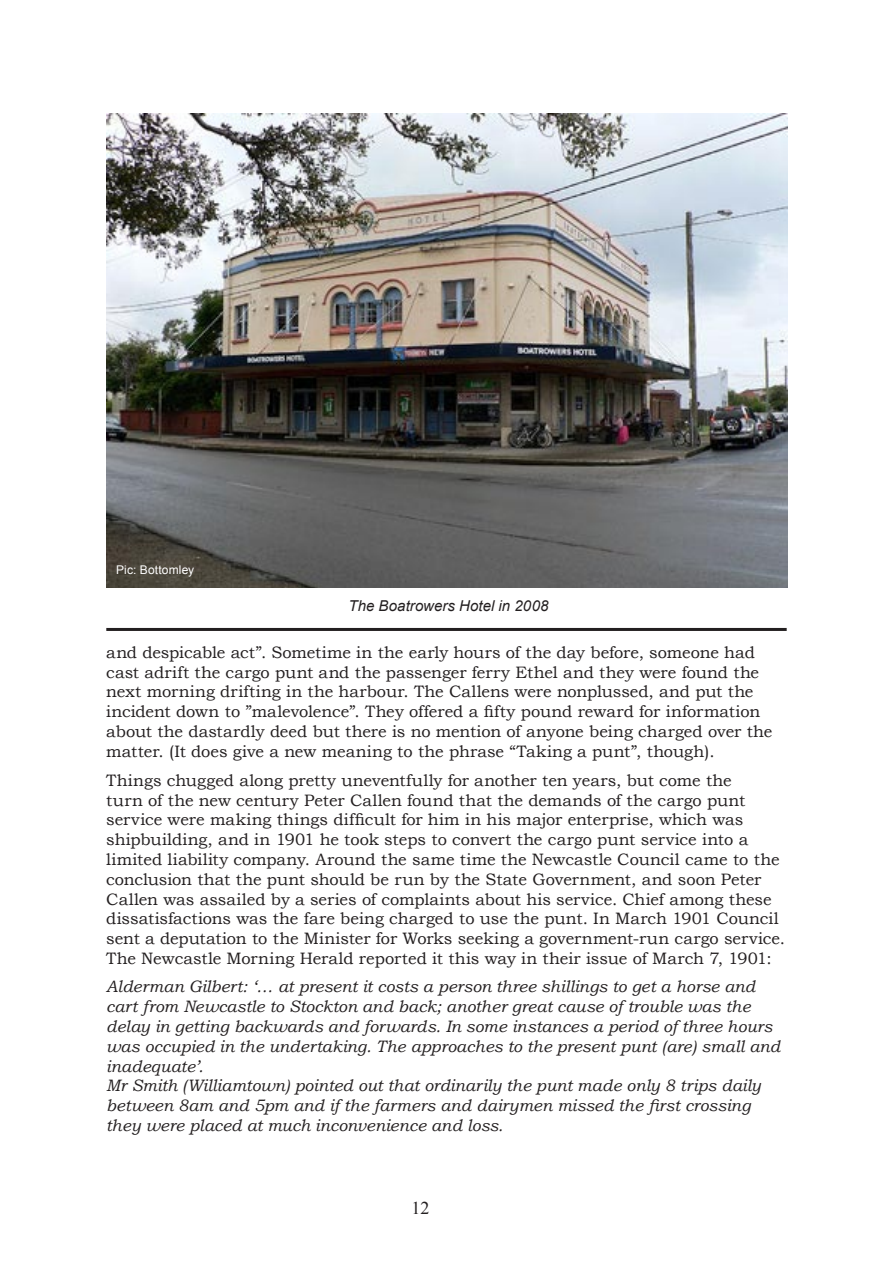
<style>
.page{position:relative;width:893px;height:1263px;background:#fff}
.page>*{position:absolute;margin:0;border:0;box-sizing:border-box;transform-origin:0 0}
.t1{font:18px "Times New Roman";color:#231f20}
.t2{font:16.5px/19.8px "Bookman Old Style";color:#231f20}
.t3{font:italic 16.5px/19.8px "Bookman Old Style";color:#231f20}
.t4{font:italic 15px "Arial";letter-spacing:.005em;color:#231f20}
.t5{font:12px "Arial";letter-spacing:.01em;color:#fff}
</style>
<div class="page">
<img style="left:106px;top:114px;width:681px;height:474px">
<hr style="left:106px;top:628px;width:681px;height:3px;background:#231f20">
<p class="t5" style="left:116px;top:562px;width:80px">Pic: Bottomley</p>
<p class="t4" style="left:349px;top:596px;width:202px">The Boatrowers Hotel in 2008</p>
<p class="t2" style="left:106px;top:642px;width:668px">and despicable act”. Sometime in the early hours of the day before, someone had cast adrift the cargo punt and the passenger ferry Ethel and they were found the next morning drifting in the harbour. The Callens were nonplussed, and put the incident down to ”malevolence”. They offered a fifty pound reward for information about the dastardly deed but there is no mention of anyone being charged over the matter. (It does give a new meaning to the phrase “Taking a punt”, though).</p>
<p class="t2" style="left:106px;top:770px;width:680px">Things chugged along pretty uneventfully for another ten years, but come the<br>turn of the new century Peter Callen found that the demands of the cargo punt service were making things difficult for him in his major enterprise, which was shipbuilding, and in 1901 he took steps to convert the cargo punt service into a limited liability company. Around the same time the Newcastle Council came to the conclusion that the punt should be run by the State Government, and soon Peter Callen was assailed by a series of complaints about his service. Chief among these dissatisfactions was the fare being charged to use the punt. In March 1901 Council sent a deputation to the Minister for Works seeking a government-run cargo service.<br>The Newcastle Morning Herald reported it this way in their issue of March 7, 1901:</p>
<p class="t3" style="left:106px;top:976px;width:676px">Alderman Gilbert: ‘… at present it costs a person three shillings to get a horse and cart from Newcastle to Stockton and back; another great cause of trouble was the delay in getting backwards and forwards. In some instances a period of three hours was occupied in the undertaking. The approaches to the present punt (are) small and inadequate’.<br>Mr Smith (Williamtown) pointed out that ordinarily the punt made only 8 trips daily between 8am and 5pm and if the farmers and dairymen missed the first crossing they were placed at much inconvenience and loss.</p>
<p class="t1" style="left:412px;top:1196px;width:19px">12</p>
</div>
